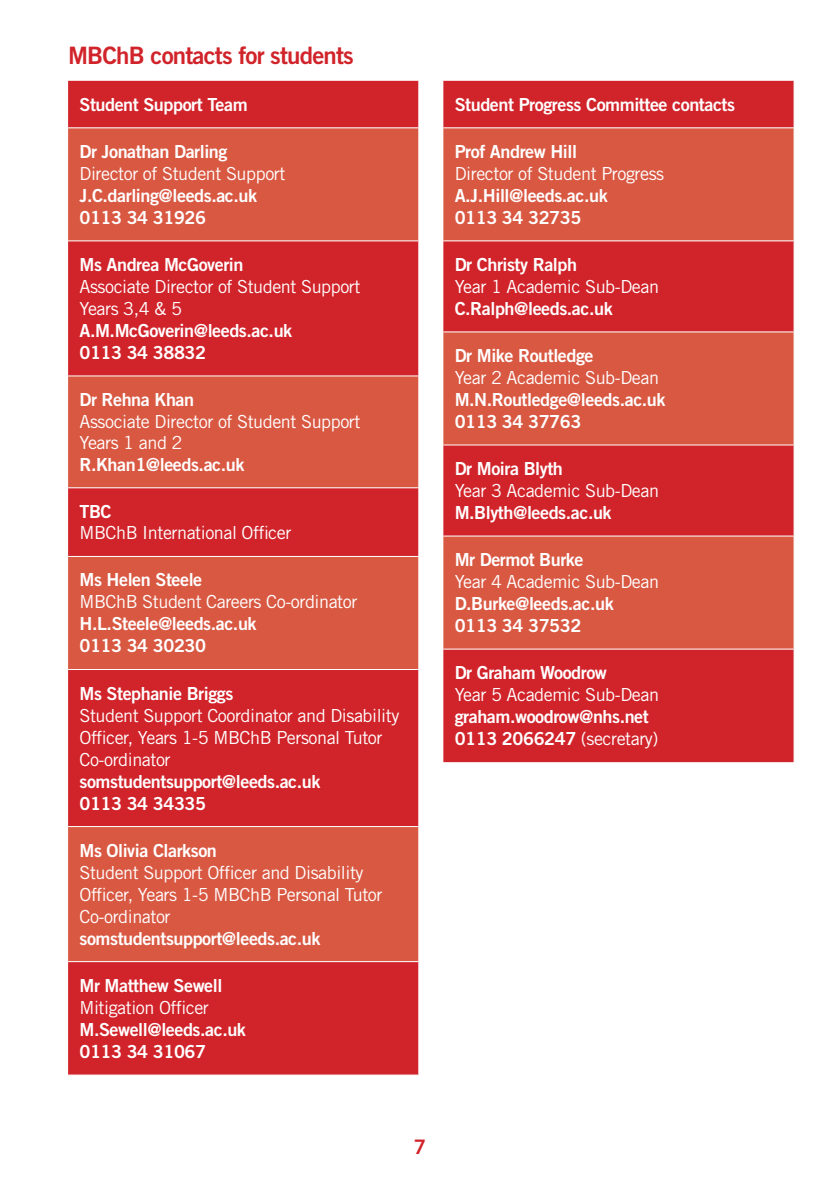
<style>
.page{position:relative;width:840px;height:1191px;background:#fff}
.page>*{position:absolute;margin:0;border:0;box-sizing:border-box;transform-origin:0 0}
.t1{font:24px "Trade Gothic LT Std Bd 2";letter-spacing:-.035em;color:#d1232a}
.t2{font:20px "Trade Gothic LT Std Bd 2";color:#d1232a}
.t3{font:18px "Trade Gothic LT Std Bd 2";letter-spacing:-.025em;color:#fff}
.t4{font:18px/22px "Trade Gothic LT Std";letter-spacing:-.025em;color:#fff}
.s1{font-family:"Trade Gothic LT Std"}
</style>
<div class="page">
<div style="left:68px;top:81px;width:350px;height:993px;background:#d1232a"></div>
<div style="left:68px;top:128px;width:350px;height:833px;background:#d95842"></div>
<svg style="left:68px;top:241px;width:350px;height:585px;background:#d43a36"></svg>
<hr style="left:68px;top:127px;width:351px;height:1px;background:#fff">
<hr style="left:68px;top:240px;width:351px;height:1px;background:#fff">
<hr style="left:68px;top:375px;width:351px;height:1px;background:#fff">
<hr style="left:68px;top:487px;width:351px;height:1px;background:#fff">
<hr style="left:68px;top:826px;width:351px;height:1px;background:#fff">
<hr style="left:68px;top:961px;width:351px;height:1px;background:#fff">
<hr style="left:68px;top:556px;width:351px;height:1px;background:#fff">
<hr style="left:68px;top:669px;width:351px;height:1px;background:#fff">
<div style="left:443px;top:81px;width:350px;height:681px;background:#d1232a"></div>
<svg style="left:443px;top:128px;width:350px;height:520px;background:#d6473b"></svg>
<hr style="left:443px;top:127px;width:351px;height:1px;background:#fff">
<hr style="left:443px;top:240px;width:351px;height:1px;background:#fff">
<hr style="left:443px;top:331px;width:351px;height:1px;background:#fff">
<hr style="left:443px;top:444px;width:351px;height:1px;background:#fff">
<hr style="left:443px;top:535px;width:351px;height:1px;background:#fff">
<hr style="left:443px;top:648px;width:351px;height:1px;background:#fff">
<p class="t1" style="left:68px;top:41px;width:287px">MBChB contacts for students</p>
<p class="t3" style="left:79px;top:93px;width:170px">Student Support Team</p>
<p class="t3" style="left:79px;top:140px;width:149px">Dr Jonathan Darling</p>
<p class="t4" style="left:79px;top:162px;width:207px">Director of Student Support</p>
<p class="t3" style="left:79px;top:184px;width:179px">J.C.darling@leeds.ac.uk</p>
<p class="t3" style="left:79px;top:206px;width:128px">0113 34 31926</p>
<p class="t3" style="left:79px;top:253px;width:165px">Ms Andrea McGoverin</p>
<p class="t4" style="left:79px;top:275px;width:282px">Associate Director of Student Support</p>
<p class="t4" style="left:79px;top:297px;width:104px">Years 3,4 &amp; 5</p>
<p class="t3" style="left:79px;top:319px;width:214px">A.M.McGoverin@leeds.ac.uk</p>
<p class="t3" style="left:79px;top:341px;width:128px">0113 34 38832</p>
<p class="t3" style="left:79px;top:388px;width:116px">Dr Rehna Khan</p>
<p class="t4" style="left:79px;top:410px;width:282px">Associate Director of Student Support</p>
<p class="t4" style="left:79px;top:431px;width:105px">Years 1 and 2</p>
<p class="t3" style="left:79px;top:453px;width:166px">R.Khan1@leeds.ac.uk</p>
<p class="t3" style="left:79px;top:500px;width:34px">TBC</p>
<p class="t4" style="left:79px;top:522px;width:213px">MBChB International Officer</p>
<p class="t3" style="left:79px;top:569px;width:124px">Ms Helen Steele</p>
<p class="t4" style="left:79px;top:591px;width:279px">MBChB Student Careers Co-ordinator</p>
<p class="t3" style="left:79px;top:613px;width:178px">H.L.Steele@leeds.ac.uk</p>
<p class="t3" style="left:79px;top:635px;width:128px">0113 34 30230</p>
<p class="t3" style="left:79px;top:682px;width:155px">Ms Stephanie Briggs</p>
<p class="t4" style="left:79px;top:704px;width:321px">Student Support Coordinator and Disability<br>Officer, Years 1-5 MBChB Personal Tutor<br>Co-ordinator</p>
<p class="t3" style="left:79px;top:770px;width:242px">somstudentsupport@leeds.ac.uk</p>
<p class="t3" style="left:79px;top:792px;width:128px">0113 34 34335</p>
<p class="t3" style="left:79px;top:839px;width:139px">Ms Olivia Clarkson</p>
<p class="t4" style="left:79px;top:861px;width:304px">Student Support Officer and Disability<br>Officer, Years 1-5 MBChB Personal Tutor<br>Co-ordinator</p>
<p class="t3" style="left:79px;top:927px;width:242px">somstudentsupport@leeds.ac.uk</p>
<p class="t3" style="left:79px;top:974px;width:144px">Mr Matthew Sewell</p>
<p class="t4" style="left:79px;top:996px;width:131px">Mitigation Officer</p>
<p class="t3" style="left:79px;top:1018px;width:168px">M.Sewell@leeds.ac.uk</p>
<p class="t3" style="left:79px;top:1040px;width:128px">0113 34 31067</p>
<p class="t3" style="left:454px;top:93px;width:282px">Student Progress Committee contacts</p>
<p class="t3" style="left:454px;top:140px;width:124px">Prof Andrew Hill</p>
<p class="t4" style="left:454px;top:162px;width:211px">Director of Student Progress</p>
<p class="t3" style="left:454px;top:184px;width:154px">A.J.Hill@leeds.ac.uk</p>
<p class="t3" style="left:454px;top:206px;width:128px">0113 34 32735</p>
<p class="t3" style="left:454px;top:253px;width:124px">Dr Christy Ralph</p>
<p class="t4" style="left:454px;top:275px;width:206px">Year 1 Academic Sub-Dean</p>
<p class="t3" style="left:454px;top:297px;width:159px">C.Ralph@leeds.ac.uk</p>
<p class="t3" style="left:454px;top:344px;width:140px">Dr Mike Routledge</p>
<p class="t4" style="left:454px;top:366px;width:206px">Year 2 Academic Sub-Dean</p>
<p class="t3" style="left:454px;top:388px;width:212px">M.N.Routledge@leeds.ac.uk</p>
<p class="t3" style="left:454px;top:410px;width:128px">0113 34 37763</p>
<p class="t3" style="left:454px;top:457px;width:110px">Dr Moira Blyth</p>
<p class="t4" style="left:454px;top:479px;width:206px">Year 3 Academic Sub-Dean</p>
<p class="t3" style="left:454px;top:501px;width:158px">M.Blyth@leeds.ac.uk</p>
<p class="t3" style="left:454px;top:548px;width:130px">Mr Dermot Burke</p>
<p class="t4" style="left:454px;top:570px;width:206px">Year 4 Academic Sub-Dean</p>
<p class="t3" style="left:454px;top:592px;width:160px">D.Burke@leeds.ac.uk</p>
<p class="t3" style="left:454px;top:614px;width:128px">0113 34 37532</p>
<p class="t3" style="left:454px;top:661px;width:154px">Dr Graham Woodrow</p>
<p class="t4" style="left:454px;top:683px;width:206px">Year 5 Academic Sub-Dean</p>
<p class="t3" style="left:454px;top:705px;width:195px">graham.woodrow@nhs.net</p>
<p class="t3" style="left:454px;top:727px;width:205px">0113 2066247 <span class="s1">(secretary)</span></p>
<p class="t2" style="left:413px;top:1134px;width:14px">7</p>
</div>
